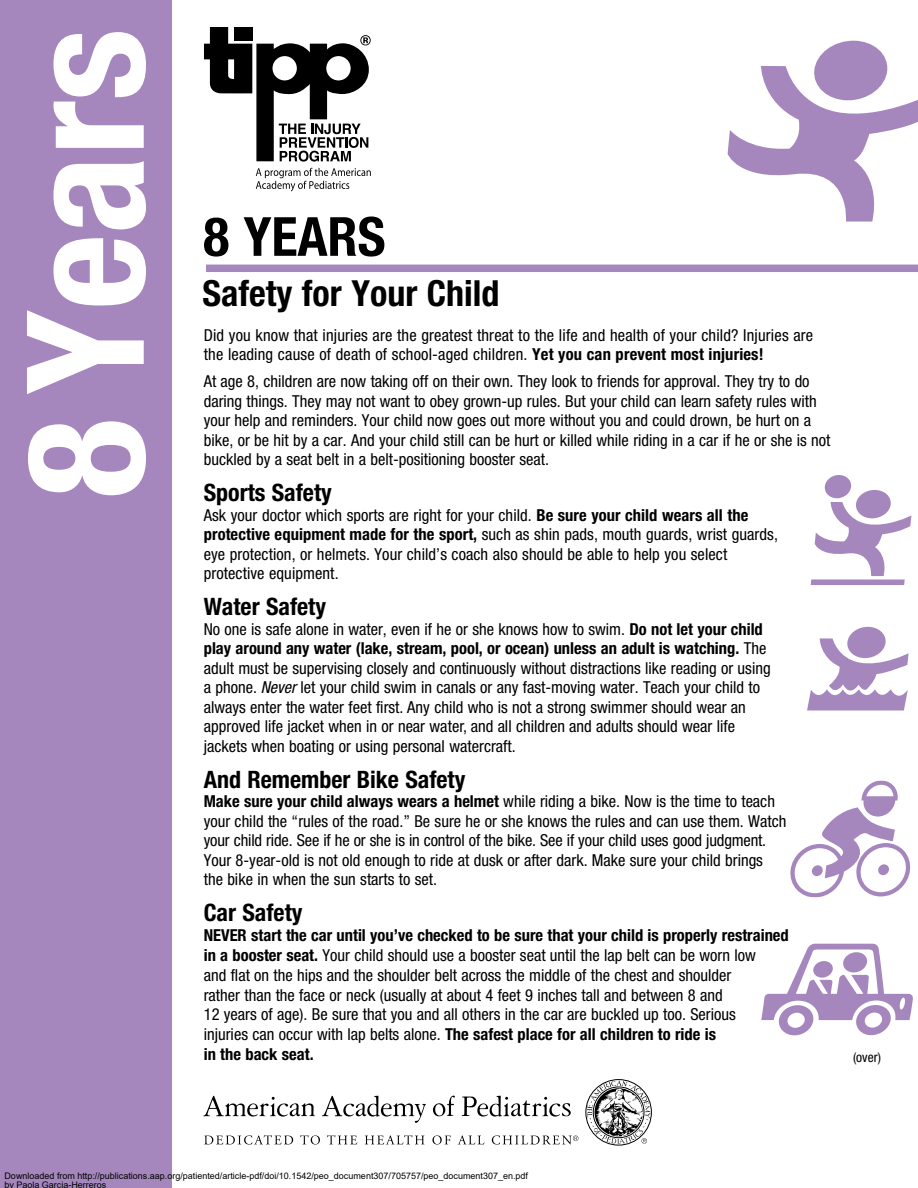
<style>
.page{position:relative;width:918px;height:1188px;background:#fff}
.page>*{position:absolute;margin:0;border:0;box-sizing:border-box;transform-origin:0 0}
.t1{font:700 condensed 163.5px "Helvetica Neue LT Std";color:#fff}
.t2{font:700 condensed 54px "Helvetica Neue LT Std";color:#000}
.t3{font:700 condensed 36px "Helvetica Neue LT Std";color:#000}
.t4{font:700 condensed 24px "Helvetica Neue LT Std";color:#000}
.t5{font:condensed 16.5px/19.5px "Helvetica Neue LT Std";color:#000}
.t6{font:condensed 13.5px "Helvetica Neue LT Std";color:#000}
.t7{font:9px/9px "Arial";color:#000}
.s1{font-weight:700}
.s2{font-style:italic}
</style>
<div class="page">
<div style="left:0;top:0;width:172px;height:1188px;background:#a587be"></div>
<svg style="left:728px;top:40px;width:190px;height:182px"></svg>
<svg style="left:204px;top:27px;width:167px;height:135px"></svg>
<svg style="left:256px;top:168px;width:115px;height:23px"></svg>
<svg style="left:811px;top:475px;width:100px;height:110px"></svg>
<svg style="left:807px;top:627px;width:102px;height:83px"></svg>
<svg style="left:790px;top:781px;width:121px;height:116px"></svg>
<div style="left:878px;top:864px;width:11px;height:11px;background:#a587be;border-radius:50%"></div>
<div style="left:812px;top:865px;width:11px;height:11px;background:#a587be;border-radius:50%"></div>
<svg style="left:761px;top:944px;width:152px;height:91px"></svg>
<div style="left:206px;top:265px;width:712px;height:7px;background:#a587be"></div>
<svg style="left:433px;top:1095px;width:22px;height:21px"></svg>
<svg style="left:462px;top:1096px;width:109px;height:21px"></svg>
<svg style="left:203px;top:1095px;width:112px;height:22px"></svg>
<svg style="left:322px;top:1095px;width:104px;height:28px"></svg>
<svg style="left:204px;top:1135px;width:89px;height:10px"></svg>
<svg style="left:300px;top:1135px;width:20px;height:10px"></svg>
<svg style="left:327px;top:1135px;width:30px;height:9px"></svg>
<svg style="left:365px;top:1135px;width:60px;height:9px"></svg>
<svg style="left:432px;top:1135px;width:19px;height:10px"></svg>
<svg style="left:458px;top:1135px;width:26px;height:9px"></svg>
<svg style="left:587px;top:1080px;width:63px;height:64px"></svg>
<svg style="left:492px;top:1135px;width:86px;height:10px"></svg>
<h1 class="t1" style="left:-13px;top:498px;width:471px;rotate:-90deg">8 Years</h1>
<h2 class="t2" style="left:203px;top:204px;width:184px">8 YEARS</h2>
<h3 class="t3" style="left:202px;top:271px;width:298px">Safety for Your Child</h3>
<p class="t5" style="left:204px;top:325px;width:611px">Did you know that injuries are the greatest threat to the life and health of your child? Injuries are the leading cause of death of school-aged children. <span class="s1">Yet you can prevent most injuries!</span></p>
<p class="t5" style="left:204px;top:372px;width:628px">At age 8, children are now taking off on their own. They look to friends for approval. They try to do daring things. They may not want to obey grown-up rules. But your child can learn safety rules with your help and reminders. Your child now goes out more without you and could drown, be hurt on a bike, or be hit by a car. And your child still can be hurt or killed while riding in a car if he or she is not buckled by a seat belt in a belt-positioning booster seat.</p>
<h3 class="t4" style="left:204px;top:478px;width:130px">Sports Safety</h3>
<p class="t5" style="left:204px;top:505px;width:576px">Ask your doctor which sports are right for your child. <span class="s1">Be sure your child wears all the protective equipment made for the sport,</span> such as shin pads, mouth guards, wrist guards, eye protection, or helmets. Your child’s coach also should be able to help you select protective equipment.</p>
<h3 class="t4" style="left:204px;top:592px;width:124px">Water Safety</h3>
<p class="t5" style="left:204px;top:619px;width:568px">No one is safe alone in water, even if he or she knows how to swim. <span class="s1">Do not let your child play around any water (lake, stream, pool, or ocean) unless an adult is watching.</span> The adult must be supervising closely and continuously without distractions like reading or using a phone. <span class="s2">Never</span> let your child swim in canals or any fast-moving water. Teach your child to always enter the water feet first. Any child who is not a strong swimmer should wear an approved life jacket when in or near water, and all children and adults should wear life jackets when boating or using personal watercraft.</p>
<h3 class="t4" style="left:204px;top:765px;width:263px">And Remember Bike Safety</h3>
<p class="t5" style="left:204px;top:792px;width:584px"><span class="s1">Make sure your child always wears a helmet</span> while riding a bike. Now is the time to teach your child the “rules of the road.” Be sure he or she knows the rules and can use them. Watch your child ride. See if he or she is in control of the bike. See if your child uses good judgment.<br>Your 8-year-old is not old enough to ride at dusk or after dark. Make sure your child brings<br>the bike in when the sun starts to set.</p>
<h3 class="t4" style="left:204px;top:898px;width:100px">Car Safety</h3>
<p class="t5" style="left:204px;top:925px;width:587px"><span class="s1">NEVER start the car until you’ve checked to be sure that your child is properly restrained in a booster seat.</span> Your child should use a booster seat until the lap belt can be worn low<br>and flat on the hips and the shoulder belt across the middle of the chest and shoulder<br>rather than the face or neck (usually at about 4 feet 9 inches tall and between 8 and<br>12 years of age). Be sure that you and all others in the car are buckled up too. Serious<br>injuries can occur with lap belts alone. <span class="s1">The safest place for all children to ride is<br>in the back seat.</span></p>
<p class="t6" style="left:853px;top:1049px;width:29px">(over)</p>
<p class="t7" style="left:4px;top:1172px;width:525px">Downloaded from http://publications.aap.org/patiented/article-pdf/doi/10.1542/peo_document307/705757/peo_document307_en.pdf by Paola Garcia-Herreros</p>
</div>
